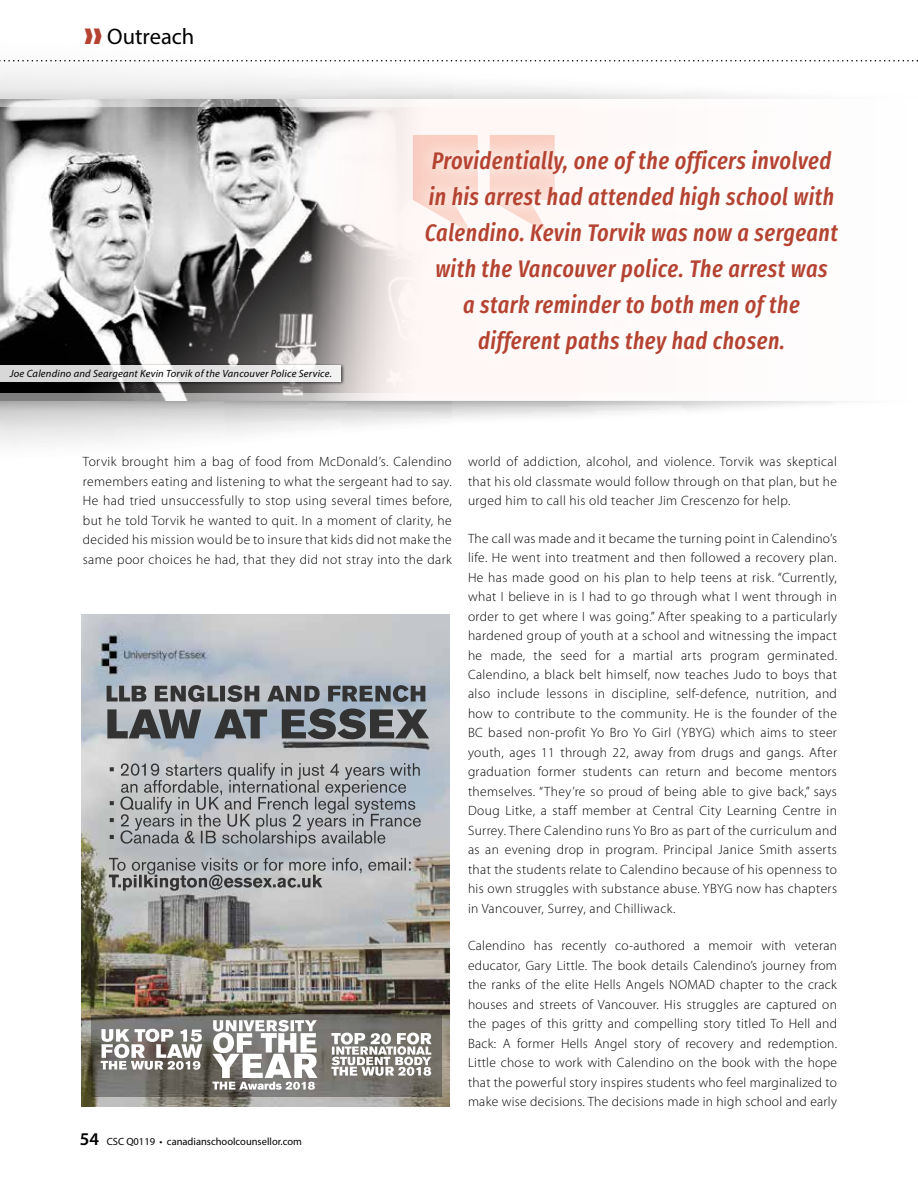
<style>
.page{position:relative;width:918px;height:1188px;background:#fff}
.page>*{position:absolute;margin:0;border:0;box-sizing:border-box;transform-origin:0 0}
.t1{font:italic 500 24px/36px "Fira Sans Compressed";letter-spacing:.02em;color:#b54332;text-align:center}
.t2{font:22.5px "Myriad Pro";color:#000}
.t3{font:300 13.5px/19.5px "Myriad Pro";letter-spacing:.03em;color:#000;text-align:justify}
.t4{font:italic 10.5px "Myriad Pro";letter-spacing:.02em;color:#000}
.t5{font:10.5px "Myriad Pro";color:#000}
.s1{color:#b54332}
.s2{font-weight:600;font-size:18px}
</style>
<div class="page">
<img style="left:0;top:61px;width:918px;height:38px">
<img style="left:0;top:106px;width:437px;height:295px">
<div style="left:407px;top:132px;width:449px;height:240px;background:#fff"></div>
<svg style="left:0;top:393px;width:437px;height:7px"></svg>
<svg style="left:0;top:99px;width:405px;height:7px"></svg>
<img style="left:81px;top:615px;width:369px;height:492px">
<img style="left:91px;top:1016px;width:351px;height:80px">
<svg style="left:0;top:60px;width:918px;height:1px"></svg>
<div style="left:0;top:363px;width:345px;height:22px;background:#000;opacity:.75"></div>
<svg style="left:0;top:365px;width:341px;height:16px"></svg>
<h2 class="t2" style="left:84px;top:23px;width:112px"><span class="s1">❱❱</span> Outreach</h2>
<p class="t4" style="left:10px;top:367px;width:324px">Joe Calendino and Seargeant Kevin Torvik of the Vancouver Police Service.</p>
<p class="t1" style="left:425px;top:142px;width:415px">Providentially, one of the officers involved in his arrest had attended high school with Calendino. Kevin Torvik was now a sergeant with the Vancouver police. The arrest was<br>a stark reminder to both men of the different paths they had chosen.</p>
<p class="t3" style="left:83px;top:452px;width:371px">Torvik brought him a bag of food from McDonald’s. Calendino remembers eating and listening to what the sergeant had to say.<br>He had tried unsuccessfully to stop using several times before, but he told Torvik he wanted to quit. In a moment of clarity, he decided his mission would be to insure that kids did not make the same poor choices he had, that they did not stray into the dark</p>
<p class="t3" style="left:468px;top:452px;width:371px">world of addiction, alcohol, and violence. Torvik was skeptical that his old classmate would follow through on that plan, but he urged him to call his old teacher Jim Crescenzo for help.</p>
<p class="t3" style="left:468px;top:529px;width:371px">The call was made and it became the turning point in Calendino’s life. He went into treatment and then followed a recovery plan.<br>He has made good on his plan to help teens at risk. “Currently, what I believe in is I had to go through what I went through in order to get where I was going.” After speaking to a particularly hardened group of youth at a school and witnessing the impact he made, the seed for a martial arts program germinated.<br>Calendino, a black belt himself, now teaches Judo to boys that also include lessons in discipline, self-defence, nutrition, and how to contribute to the community. He is the founder of the BC based non-profit Yo Bro Yo Girl (YBYG) which aims to steer youth, ages 11 through 22, away from drugs and gangs. After graduation former students can return and become mentors themselves. “They’re so proud of being able to give back,” says Doug Litke, a staff member at Central City Learning Centre in Surrey. There Calendino runs Yo Bro as part of the curriculum and as an evening drop in program. Principal Janice Smith asserts that the students relate to Calendino because of his openness to his own struggles with substance abuse. YBYG now has chapters in Vancouver, Surrey, and Chilliwack.</p>
<p class="t3" style="left:468px;top:936px;width:371px">Calendino has recently co-authored a memoir with veteran educator, Gary Little. The book details Calendino’s journey from the ranks of the elite Hells Angels NOMAD chapter to the crack houses and streets of Vancouver. His struggles are captured on the pages of this gritty and compelling story titled To Hell and Back: A former Hells Angel story of recovery and redemption.<br>Little chose to work with Calendino on the book with the hope that the powerful story inspires students who feel marginalized to make wise decisions. The decisions made in high school and early</p>
<p class="t5" style="left:80px;top:1135px;width:224px"><span class="s2">54</span> CSC Q0119 • canadianschoolcounsellor.com</p>
</div>
